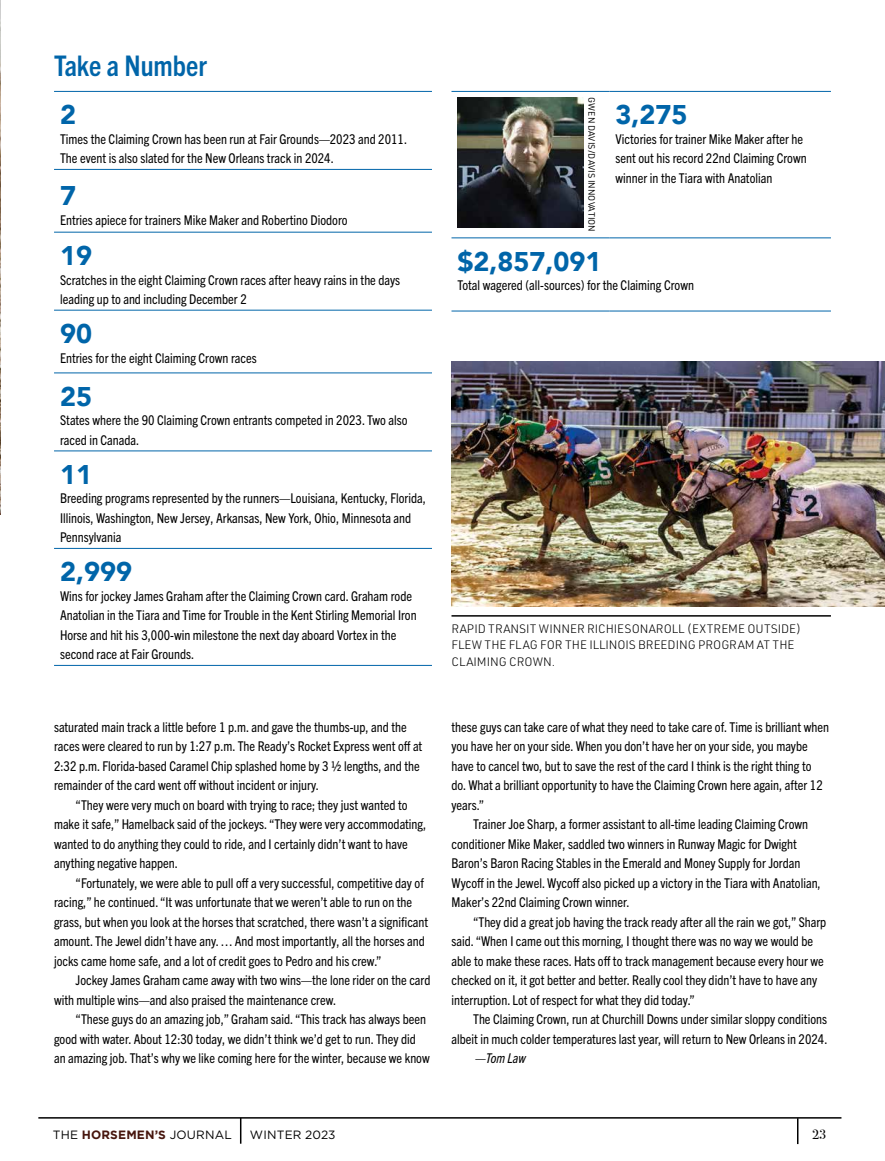
<style>
.page{position:relative;width:885px;height:1161px;background:#fff}
.page>*{position:absolute;margin:0;border:0;box-sizing:border-box;transform-origin:0 0}
.t1{font:700 condensed 28.5px "Trade Gothic Next LT Pro";color:#0065a9}
.t2{font:900 27px "Avenir";color:#0065a9}
.t3{font:condensed 13.5px/19.5px "Trade Gothic Next LT Pro";color:#000}
.t4{font:italic condensed 13.5px "Trade Gothic Next LT Pro";letter-spacing:-.01em;color:#000}
.t5{font:13.5px "Bodoni Svty Two ITCTT";color:#000}
.t6{font:300 12px/16.5px "URWDIN";color:#000}
.t7{font:12px "Gotham";letter-spacing:.015em;color:#000}
.t8{font:9px "URWDIN";color:#000}
.s1{font-weight:700;color:#47160e}
</style>
<div class="page">
<hr style="left:38px;top:1117px;width:803px;height:2px;background:#000">
<svg style="left:240px;top:1119px;width:1px;height:25px"></svg>
<hr style="left:796px;top:1118px;width:2px;height:26px;background:#000">
<img style="left:0;top:0;width:1px;height:514px">
<hr style="left:451px;top:615px;width:379px;height:2px;background:#000">
<hr style="left:54px;top:91px;width:378px;height:1px;background:#0065a9">
<hr style="left:54px;top:169px;width:378px;height:1px;background:#0065a9">
<hr style="left:54px;top:232px;width:378px;height:1px;background:#0065a9">
<hr style="left:54px;top:310px;width:378px;height:1px;background:#0065a9">
<hr style="left:54px;top:373px;width:378px;height:1px;background:#0065a9">
<hr style="left:54px;top:451px;width:378px;height:1px;background:#0065a9">
<hr style="left:54px;top:548px;width:378px;height:1px;background:#0065a9">
<hr style="left:54px;top:665px;width:378px;height:1px;background:#0065a9">
<img style="left:451px;top:361px;width:433px;height:245px">
<hr style="left:451px;top:91px;width:158px;height:1px;background:#0065a9">
<hr style="left:609px;top:91px;width:221px;height:1px;background:#0065a9">
<hr style="left:451px;top:238px;width:158px;height:1px;background:#0065a9">
<hr style="left:609px;top:238px;width:221px;height:1px;background:#0065a9">
<hr style="left:451px;top:311px;width:158px;height:1px;background:#0065a9">
<hr style="left:609px;top:311px;width:221px;height:1px;background:#0065a9">
<img style="left:457px;top:97px;width:126px;height:131px">
<h1 class="t1" style="left:54px;top:46px;width:154px">Take a Number</h1>
<h2 class="t2" style="left:60px;top:92px;width:17px">2</h2>
<p class="t3" style="left:60px;top:128px;width:348px">Times the Claiming Crown has been run at Fair Grounds—2023 and 2011.<br>The event is also slated for the New Orleans track in 2024.</p>
<h2 class="t2" style="left:60px;top:173px;width:17px">7</h2>
<p class="t3" style="left:60px;top:209px;width:289px">Entries apiece for trainers Mike Maker and Robertino Diodoro</p>
<h2 class="t2" style="left:60px;top:233px;width:33px">19</h2>
<p class="t3" style="left:60px;top:269px;width:341px">Scratches in the eight Claiming Crown races after heavy rains in the days leading up to and including December 2</p>
<h2 class="t2" style="left:60px;top:311px;width:33px">90</h2>
<p class="t3" style="left:60px;top:347px;width:198px">Entries for the eight Claiming Crown races</p>
<h2 class="t2" style="left:60px;top:373px;width:33px">25</h2>
<p class="t3" style="left:60px;top:410px;width:349px">States where the 90 Claiming Crown entrants competed in 2023. Two also raced in Canada.</p>
<h2 class="t2" style="left:60px;top:451px;width:33px">11</h2>
<p class="t3" style="left:60px;top:488px;width:367px">Breeding programs represented by the runners—Louisiana, Kentucky, Florida,<br>Illinois, Washington, New Jersey, Arkansas, New York, Ohio, Minnesota and<br>Pennsylvania</p>
<h2 class="t2" style="left:60px;top:549px;width:73px">2,999</h2>
<p class="t3" style="left:60px;top:585px;width:358px">Wins for jockey James Graham after the Claiming Crown card. Graham rode Anatolian in the Tiara and Time for Trouble in the Kent Stirling Memorial Iron Horse and hit his 3,000-win milestone the next day aboard Vortex in the second race at Fair Grounds.</p>
<p class="t8" style="left:597px;top:97px;width:136px;rotate:90deg">GWEN DAVIS/DAVIS INNOVATION</p>
<h2 class="t2" style="left:615px;top:92px;width:73px">3,275</h2>
<p class="t3" style="left:615px;top:128px;width:192px">Victories for trainer Mike Maker after he sent out his record 22nd Claiming Crown winner in the Tiara with Anatolian</p>
<h2 class="t2" style="left:457px;top:238px;width:145px">$2,857,091</h2>
<p class="t3" style="left:457px;top:275px;width:238px">Total wagered (all-sources) for the Claiming Crown</p>
<p class="t6" style="left:451px;top:620px;width:351px">RAPID TRANSIT WINNER RICHIESONAROLL (EXTREME OUTSIDE)<br>FLEW THE FLAG FOR THE ILLINOIS BREEDING PROGRAM AT THE<br>CLAIMING CROWN.</p>
<p class="t3" style="left:54px;top:716px;width:369px">saturated main track a little before 1 p.m. and gave the thumbs-up, and the races were cleared to run by 1:27 p.m. The Ready’s Rocket Express went off at 2:32 p.m. Florida-based Caramel Chip splashed home by 3 1/2 lengths, and the remainder of the card went off without incident or injury.</p>
<p class="t3" style="left:54px;top:794px;width:373px;text-indent:22px">“They were very much on board with trying to race; they just wanted to make it safe,” Hamelback said of the jockeys. “They were very accommodating, wanted to do anything they could to ride, and I certainly didn’t want to have anything negative happen.</p>
<p class="t3" style="left:54px;top:872px;width:375px;text-indent:22px">“Fortunately, we were able to pull off a very successful, competitive day of racing,” he continued. “It was unfortunate that we weren’t able to run on the grass, but when you look at the horses that scratched, there wasn’t a significant amount. The Jewel didn’t have any. … And most importantly, all the horses and jocks came home safe, and a lot of credit goes to Pedro and his crew.”</p>
<p class="t3" style="left:54px;top:970px;width:378px;text-indent:22px">Jockey James Graham came away with two wins—the lone rider on the card with multiple wins—and also praised the maintenance crew.</p>
<p class="t3" style="left:54px;top:1009px;width:377px;text-indent:22px">“These guys do an amazing job,” Graham said. “This track has always been good with water. About 12:30 today, we didn’t think we’d get to run. They did an amazing job. That’s why we like coming here for the winter, because we know</p>
<p class="t3" style="left:451px;top:716px;width:379px">these guys can take care of what they need to take care of. Time is brilliant when</p>
<p class="t3" style="left:451px;top:736px;width:358px">you have her on your side. When you don’t have her on your side, you maybe</p>
<p class="t3" style="left:451px;top:755px;width:361px">have to cancel two, but to save the rest of the card I think is the right thing to</p>
<p class="t3" style="left:451px;top:775px;width:372px">do. What a brilliant opportunity to have the Claiming Crown here again, after 12</p>
<p class="t3" style="left:451px;top:794px;width:34px">years.”</p>
<p class="t3" style="left:473px;top:814px;width:336px">Trainer Joe Sharp, a former assistant to all-time leading Claiming Crown</p>
<p class="t3" style="left:451px;top:833px;width:347px">conditioner Mike Maker, saddled two winners in Runway Magic for Dwight</p>
<p class="t3" style="left:451px;top:853px;width:350px">Baron’s Baron Racing Stables in the Emerald and Money Supply for Jordan</p>
<p class="t3" style="left:451px;top:872px;width:370px">Wycoff in the Jewel. Wycoff also picked up a victory in the Tiara with Anatolian,</p>
<p class="t3" style="left:451px;top:892px;width:179px">Maker’s 22nd Claiming Crown winner.</p>
<p class="t3" style="left:473px;top:911px;width:354px">“They did a great job having the track ready after all the rain we got,” Sharp</p>
<p class="t3" style="left:451px;top:931px;width:363px">said. “When I came out this morning, I thought there was no way we would be</p>
<p class="t3" style="left:451px;top:950px;width:374px">able to make these races. Hats off to track management because every hour we</p>
<p class="t3" style="left:451px;top:970px;width:367px">checked on it, it got better and better. Really cool they didn’t have to have any</p>
<p class="t3" style="left:451px;top:989px;width:245px">interruption. Lot of respect for what they did today.”</p>
<p class="t3" style="left:473px;top:1009px;width:355px">The Claiming Crown, run at Churchill Downs under similar sloppy conditions</p>
<p class="t3" style="left:451px;top:1028px;width:377px">albeit in much colder temperatures last year, will return to New Orleans in 2024.</p>
<p class="t4" style="left:475px;top:1049px;width:52px">—Tom Law</p>
<p class="t7" style="left:53px;top:1128px;width:180px">THE <span class="s1">HORSEMEN’S</span> JOURNAL</p>
<p class="t7" style="left:250px;top:1128px;width:87px">WINTER 2023</p>
<p class="t5" style="left:811px;top:1124px;width:16px">23</p>
</div>
